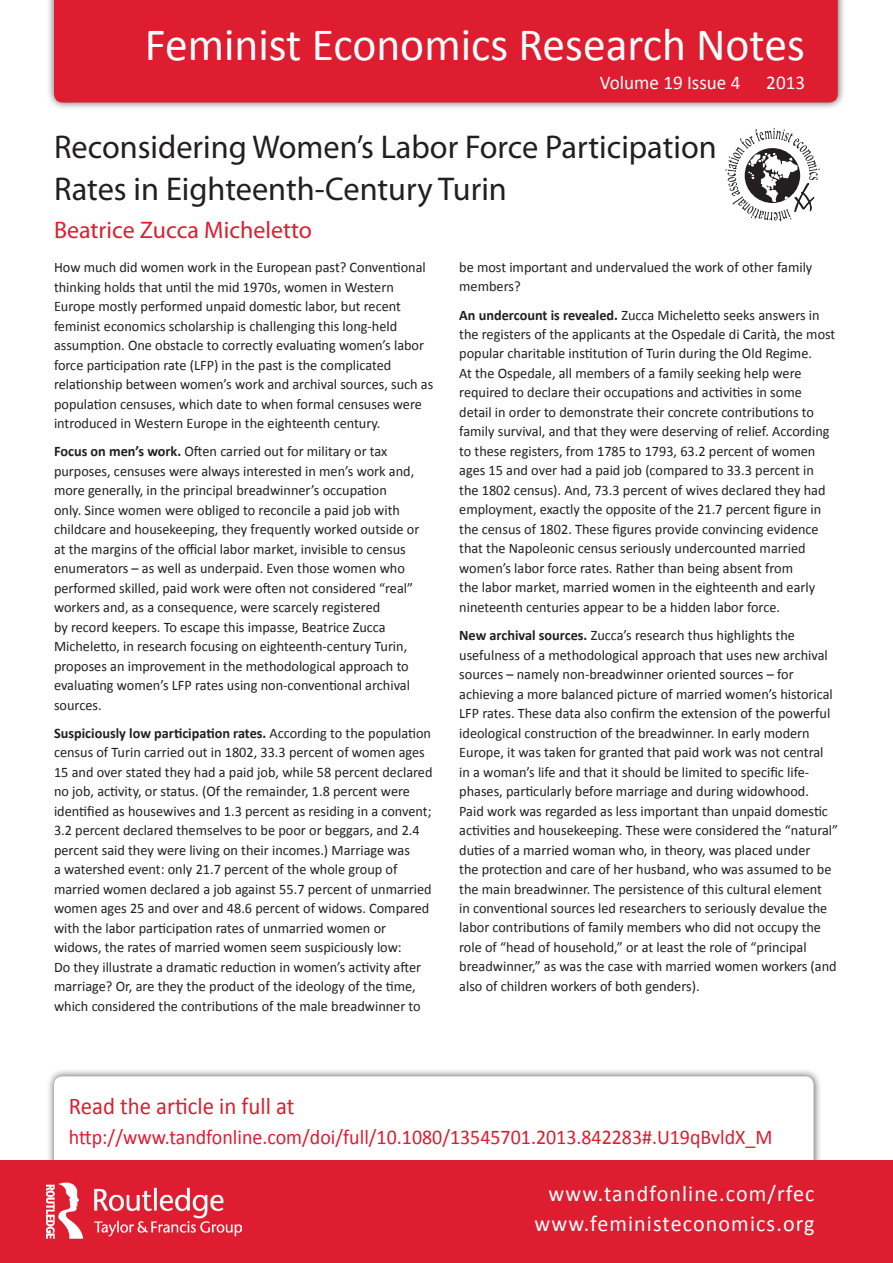
<style>
.page{position:relative;width:893px;height:1263px;background:#fff}
.page>*{position:absolute;margin:0;border:0;box-sizing:border-box;transform-origin:0 0}
.t1{font:46.5px "Calibri";color:#fff}
.t2{font:33px/42px "Myriad Pro";color:#231f20}
.t3{font:24px "Myriad Pro";color:#de1d30}
.t4{font:24px "Calibri";color:#de1d30;scale:.95 1}
.t5{font:22.5px/30.3px "Calibri";letter-spacing:.05em;color:#fff;text-align:right}
.t6{font:21px "Calibri";color:#de1d30;scale:.95 1}
.t7{font:19.5px "Calibri";color:#fff}
.t8{font:14.55px/19.5px "Calibri";color:#231f20}
.s1{font-weight:700}
</style>
<div class="page">
<div style="left:46px;top:0;width:800px;height:111px;background:#231f20;opacity:.75"></div>
<div style="left:54px;top:0;width:784px;height:102px;background:#de1d30"></div>
<div style="left:46px;top:1068px;width:776px;height:195px;background:#231f20;opacity:.75"></div>
<svg style="left:54px;top:1076px;width:760px;height:85px"></svg>
<div style="left:0;top:1161px;width:893px;height:102px;background:#de1d30"></div>
<svg style="left:725px;top:128px;width:95px;height:94px"></svg>
<img style="left:47px;top:1183px;width:194px;height:55px">
<h1 class="t1" style="left:145px;top:16px;width:662px">Feminist Economics Research Notes</h1>
<h3 class="t7" style="left:600px;top:70px;width:142px">Volume 19 Issue 4</h3>
<h3 class="t7" style="left:766px;top:70px;width:40px">2013</h3>
<h2 class="t2" style="left:54px;top:125px;width:664px">Reconsidering Women’s Labor Force Participation<br>Rates in Eighteenth-Century Turin</h2>
<h3 class="t3" style="left:54px;top:215px;width:260px">Beatrice Zucca Micheletto</h3>
<p class="t8" style="left:54px;top:258px;width:381px">How much did women work in the European past? Conventional thinking holds that until the mid 1970s, women in Western Europe mostly performed unpaid domestic labor, but recent feminist economics scholarship is challenging this long-held assumption. One obstacle to correctly evaluating women’s labor force participation rate (LFP) in the past is the complicated relationship between women’s work and archival sources, such as population censuses, which date to when formal censuses were introduced in Western Europe in the eighteenth century.</p>
<p class="t8" style="left:54px;top:442px;width:367px"><span class="s1">Focus on men’s work.</span> Often carried out for military or tax purposes, censuses were always interested in men’s work and, more generally, in the principal breadwinner’s occupation<br>only. Since women were obliged to reconcile a paid job with childcare and housekeeping, they frequently worked outside or at the margins of the official labor market, invisible to census enumerators – as well as underpaid. Even those women who performed skilled, paid work were often not considered “real” workers and, as a consequence, were scarcely registered<br>by record keepers. To escape this impasse, Beatrice Zucca Micheletto, in research focusing on eighteenth-century Turin, proposes an improvement in the methodological approach to evaluating women’s LFP rates using non-conventional archival sources.</p>
<p class="t8" style="left:54px;top:723px;width:380px"><span class="s1">Suspiciously low participation rates.</span> According to the population census of Turin carried out in 1802, 33.3 percent of women ages 15 and over stated they had a paid job, while 58 percent declared no job, activity, or status. (Of the remainder, 1.8 percent were identified as housewives and 1.3 percent as residing in a convent; 3.2 percent declared themselves to be poor or beggars, and 2.4 percent said they were living on their incomes.) Marriage was<br>a watershed event: only 21.7 percent of the whole group of married women declared a job against 55.7 percent of unmarried women ages 25 and over and 48.6 percent of widows. Compared with the labor participation rates of unmarried women or widows, the rates of married women seem suspiciously low:<br>Do they illustrate a dramatic reduction in women’s activity after marriage? Or, are they the product of the ideology of the time, which considered the contributions of the male breadwinner to</p>
<p class="t8" style="left:459px;top:257px;width:355px">be most important and undervalued the work of other family members?</p>
<p class="t8" style="left:459px;top:305px;width:378px"><span class="s1">An undercount is revealed.</span> Zucca Micheletto seeks answers in the registers of the applicants at the Ospedale di Carità, the most popular charitable institution of Turin during the Old Regime.<br>At the Ospedale, all members of a family seeking help were required to declare their occupations and activities in some detail in order to demonstrate their concrete contributions to family survival, and that they were deserving of relief. According to these registers, from 1785 to 1793, 63.2 percent of women ages 15 and over had a paid job (compared to 33.3 percent in the 1802 census). And, 73.3 percent of wives declared they had employment, exactly the opposite of the 21.7 percent figure in the census of 1802. These figures provide convincing evidence that the Napoleonic census seriously undercounted married women’s labor force rates. Rather than being absent from<br>the labor market, married women in the eighteenth and early nineteenth centuries appear to be a hidden labor force.</p>
<p class="t8" style="left:459px;top:625px;width:380px"><span class="s1">New archival sources.</span> Zucca’s research thus highlights the usefulness of a methodological approach that uses new archival sources – namely non-breadwinner oriented sources – for achieving a more balanced picture of married women’s historical LFP rates. These data also confirm the extension of the powerful ideological construction of the breadwinner. In early modern Europe, it was taken for granted that paid work was not central<br>in a woman’s life and that it should be limited to specific life&shy;phases, particularly before marriage and during widowhood.<br>Paid work was regarded as less important than unpaid domestic activities and housekeeping. These were considered the “natural” duties of a married woman who, in theory, was placed under<br>the protection and care of her husband, who was assumed to be the main breadwinner. The persistence of this cultural element<br>in conventional sources led researchers to seriously devalue the labor contributions of family members who did not occupy the role of “head of household,” or at least the role of “principal breadwinner,” as was the case with married women workers (and also of children workers of both genders).</p>
<h3 class="t4" style="left:69px;top:1091px;width:239px">Read the article in full at</h3>
<h3 class="t6" style="left:69px;top:1124px;width:742px">http://www.tandfonline.com/doi/full/10.1080/13545701.2013.842283#.U19qBvldX_M</h3>
<h3 class="t5" style="left:534px;top:1178px;width:282px">www.tandfonline.com/rfec www.feministeconomics.org</h3>
</div>
